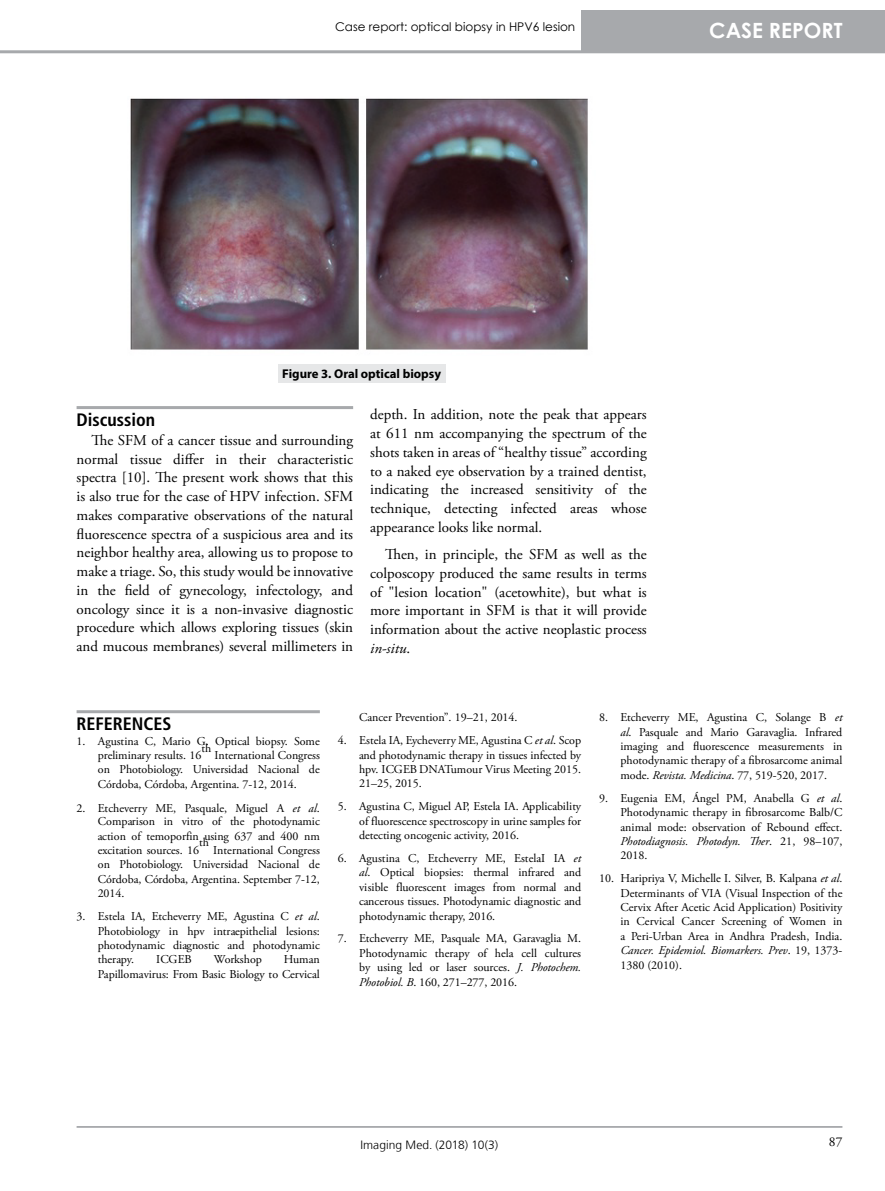
<style>
.page{position:relative;width:885px;height:1191px;background:#fff}
.page>*{position:absolute;margin:0;border:0;box-sizing:border-box;transform-origin:0 0}
.t1{font:700 21px "Century Gothic";color:#fff}
.t2{font:700 condensed 18px "Frutiger LT Std";color:#000}
.t3{font:15px/18.8px "Adobe Garamond Pro";color:#000;text-align:justify}
.t4{font:13.5px "Adobe Garamond Pro";color:#000}
.t5{font:700 12.75px "Myriad Pro";color:#000}
.t6{font:12px/14.4px "Adobe Garamond Pro";color:#000;text-align:justify}
.t7{font:12px "Century Gothic";color:#000}
.t8{font:300 12px "Frutiger LT";letter-spacing:.005em;color:#000}
.s1{font-style:italic}
</style>
<div class="page">
<hr style="left:0;top:50px;width:884px;height:3px;background:#a7a9ac">
<hr style="left:77px;top:1126px;width:765px;height:1px;background:#a7a9ac">
<div style="left:581px;top:10px;width:303px;height:42px;background:#a7a9ac"></div>
<hr style="left:77px;top:406px;width:276px;height:3px;background:#a7a9ac">
<div style="left:278px;top:364px;width:167px;height:18px;background:#e6e7e8"></div>
<img style="left:130px;top:98px;width:458px;height:252px">
<hr style="left:77px;top:710px;width:243px;height:3px;background:#a7a9ac">
<p class="t7" style="left:335px;top:18px;width:241px">Case report: optical biopsy in HPV6 lesion</p>
<h1 class="t1" style="left:709px;top:14px;width:135px">CASE REPORT</h1>
<p class="t5" style="left:282px;top:365px;width:160px">Figure 3. Oral optical biopsy</p>
<h2 class="t2" style="left:77px;top:409px;width:80px">Discussion</h2>
<p class="t3" style="left:77px;top:431px;width:278px;text-indent:15px">The SFM of a cancer tissue and surrounding normal tissue differ in their characteristic spectra [10]. The present work shows that this is also true for the case of HPV infection. SFM makes comparative observations of the natural fluorescence spectra of a suspicious area and its neighbor healthy area, allowing us to propose to make a triage. So, this study would be innovative in the field of gynecology, infectology, and oncology since it is a non-invasive diagnostic procedure which allows exploring tissues (skin and mucous membranes) several millimeters in</p>
<p class="t3" style="left:370px;top:405px;width:278px">depth. In addition, note the peak that appears at 611 nm accompanying the spectrum of the shots taken in areas of “healthy tissue” according to a naked eye observation by a trained dentist, indicating the increased sensitivity of the technique, detecting infected areas whose appearance looks like normal.</p>
<p class="t3" style="left:370px;top:545px;width:278px;text-indent:15px">Then, in principle, the SFM as well as the colposcopy produced the same results in terms of "lesion location" (acetowhite), but what is more important in SFM is that it will provide information about the active neoplastic process <span class="s1">in-situ</span>.</p>
<h2 class="t2" style="left:77px;top:713px;width:97px">REFERENCES</h2>
<p class="t6" style="left:98px;top:735px;width:223px;line-height:13.6px;text-indent:-21px">1. Agustina C, Mario G. Optical biopsy. Some preliminary results. 16</p>
<p class="t6" style="left:201px;top:741px;width:11px">th</p>
<p class="t6" style="left:98px;top:748px;width:223px;text-indent:116px">International Congress on Photobiology. Universidad Nacional de Córdoba, Córdoba, Argentina. 7-12, 2014.</p>
<p class="t6" style="left:98px;top:801px;width:223px;text-indent:-21px">2. Etcheverry ME, Pasquale, Miguel A <span class="s1">et al</span>.<br>Comparison in vitro of the photodynamic action of temoporfin using 637 and 400 nm excitation sources. 16</p>
<p class="t6" style="left:199px;top:836px;width:11px">th</p>
<p class="t6" style="left:98px;top:843px;width:223px;text-indent:115px">International Congress on Photobiology. Universidad Nacional de Córdoba, Córdoba, Argentina. September 7-12, 2014.</p>
<p class="t6" style="left:98px;top:909px;width:223px;text-indent:-21px">3. Estela IA, Etcheverry ME, Agustina C <span class="s1">et al</span>.<br>Photobiology in hpv intraepithelial lesions: photodynamic diagnostic and photodynamic therapy.</p>
<p class="t6" style="left:156px;top:952px;width:37px">ICGEB</p>
<p class="t6" style="left:214px;top:952px;width:50px">Workshop</p>
<p class="t6" style="left:98px;top:952px;width:223px;text-align:right">Human<br>Papillomavirus: From Basic Biology to Cervical</p>
<p class="t6" style="left:359px;top:710px;width:160px">Cancer Prevention”. 19–21, 2014.</p>
<p class="t6" style="left:359px;top:733px;width:223px;text-indent:-21px">4. Estela IA, Eycheverry ME, Agustina C <span class="s1">et al</span>. Scop and photodynamic therapy in tissues infected by hpv. ICGEB DNATumour Virus Meeting 2015.<br>21–25, 2015.</p>
<p class="t6" style="left:359px;top:799px;width:223px;text-indent:-21px">5. Agustina C, Miguel AP, Estela IA. Applicability of fluorescence spectroscopy in urine samples for detecting oncogenic activity, 2016.</p>
<p class="t6" style="left:359px;top:851px;width:223px;text-indent:-21px">6. Agustina C, Etcheverry ME, EstelaI IA <span class="s1">et al</span>. Optical biopsies: thermal infrared and visible fluorescent images from normal and cancerous tissues. Photodynamic diagnostic and photodynamic therapy, 2016.</p>
<p class="t6" style="left:359px;top:932px;width:223px;text-indent:-21px">7. Etcheverry ME, Pasquale MA, Garavaglia M.<br>Photodynamic therapy of hela cell cultures by using led or laser sources. <span class="s1">J. Photochem.<br>Photobiol. B</span>. 160, 271–277, 2016.</p>
<p class="t6" style="left:620px;top:710px;width:223px;text-indent:-21px">8. Etcheverry ME, Agustina C, Solange B <span class="s1">et al</span>. Pasquale and Mario Garavaglia. Infrared imaging and fluorescence measurements in photodynamic therapy of a fibrosarcome animal mode. <span class="s1">Revista. Medicina</span>. 77, 519-520, 2017.</p>
<p class="t6" style="left:620px;top:791px;width:223px;text-indent:-21px">9. Eugenia EM, Ángel PM, Anabella G <span class="s1">et al</span>.<br>Photodynamic therapy in fibrosarcome Balb/C animal mode: observation of Rebound effect.<br><span class="s1">Photodiagnosis. Photodyn. Ther</span>. 21, 98–107, 2018.</p>
<p class="t6" style="left:620px;top:871px;width:223px;text-indent:-21px">10. Haripriya V, Michelle I. Silver, B. Kalpana <span class="s1">et al</span>.<br>Determinants of VIA (Visual Inspection of the Cervix After Acetic Acid Application) Positivity in Cervical Cancer Screening of Women in a Peri-Urban Area in Andhra Pradesh, India.<br><span class="s1">Cancer. Epidemiol. Biomarkers. Prev</span>. 19, 1373- 1380 (2010).</p>
<p class="t8" style="left:360px;top:1138px;width:139px">Imaging Med. (2018) 10(3)</p>
<p class="t4" style="left:828px;top:1133px;width:15px">87</p>
</div>
